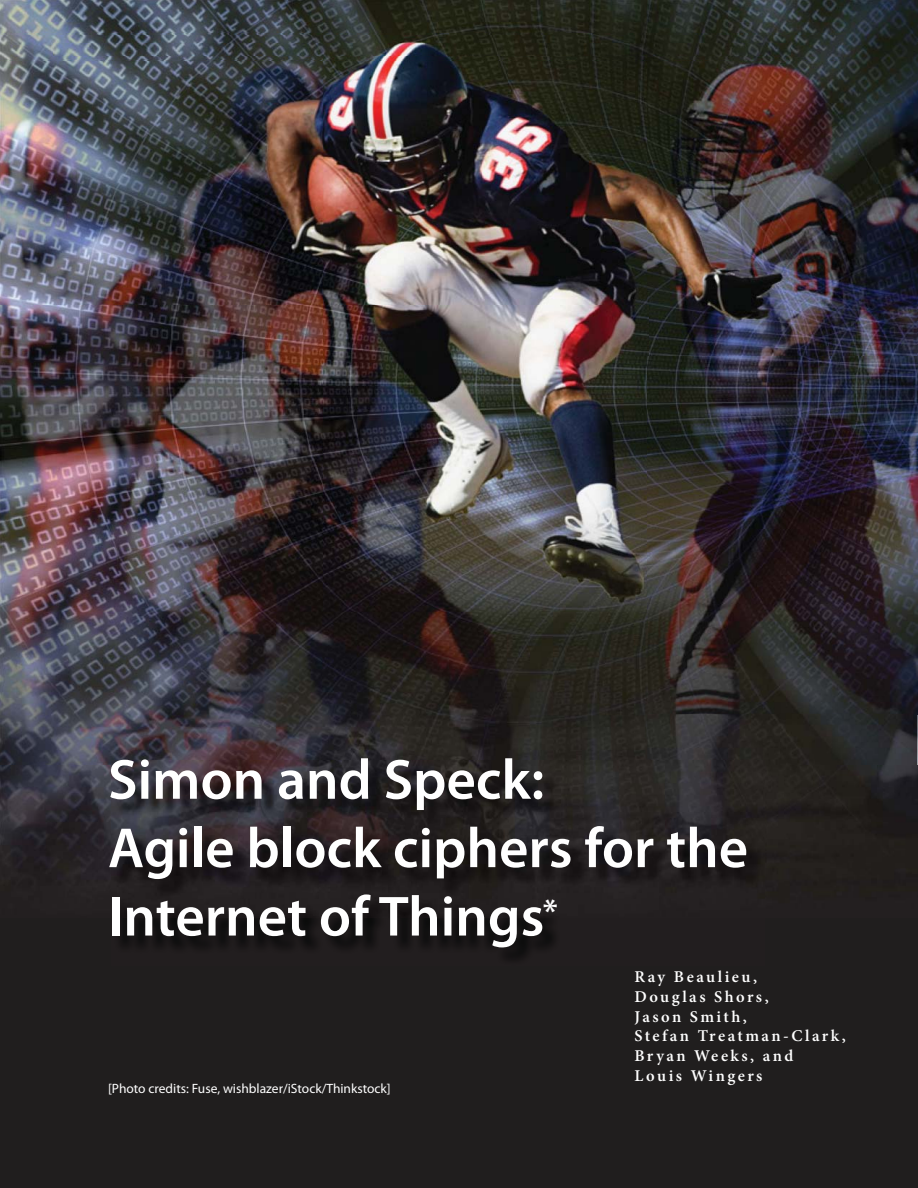
<style>
.page{position:relative;width:918px;height:1188px;background:#fff}
.page>*{position:absolute;margin:0;border:0;box-sizing:border-box;transform-origin:0 0}
.t1{font:600 57px/68.4px "Myriad Pro";color:#fff}
.t2{font:600 16.5px/19.8px "Minion Pro";letter-spacing:.15em;color:#fff}
.t3{font:13.5px "Myriad Pro";color:#fff}
</style>
<div class="page">
<div style="left:0;top:0;width:917px;height:1188px;background:#201e1e"></div>
<img style="left:917px;top:0;width:1px;height:918px">
<img style="left:0;top:0;width:917px;height:765px">
<img style="left:0;top:765px;width:112px;height:126px">
<img style="left:765px;top:765px;width:152px;height:63px">
<img style="left:54px;top:43px;width:737px;height:12px">
<img style="left:54px;top:44px;width:94px;height:11px">
<img style="left:0;top:33px;width:846px;height:1px">
<img style="left:0;top:60px;width:846px;height:1px">
<img style="left:112px;top:761px;width:653px;height:197px">
<h1 class="t1" style="left:108px;top:751px;width:642px">Simon and Speck:<br>Agile block ciphers for the<br>Internet of Things<sup>*</sup></h1>
<p class="t3" style="left:108px;top:1084px;width:284px">[Photo credits: Fuse, wishblazer/iStock/Thinkstock]</p>
<p class="t2" style="left:634px;top:968px;width:213px">Ray Beaulieu,<br>Douglas Shors,<br>Jason Smith,<br>Stefan Treatman-Clark,<br>Bryan Weeks, and<br>Louis Wingers</p>
</div>
